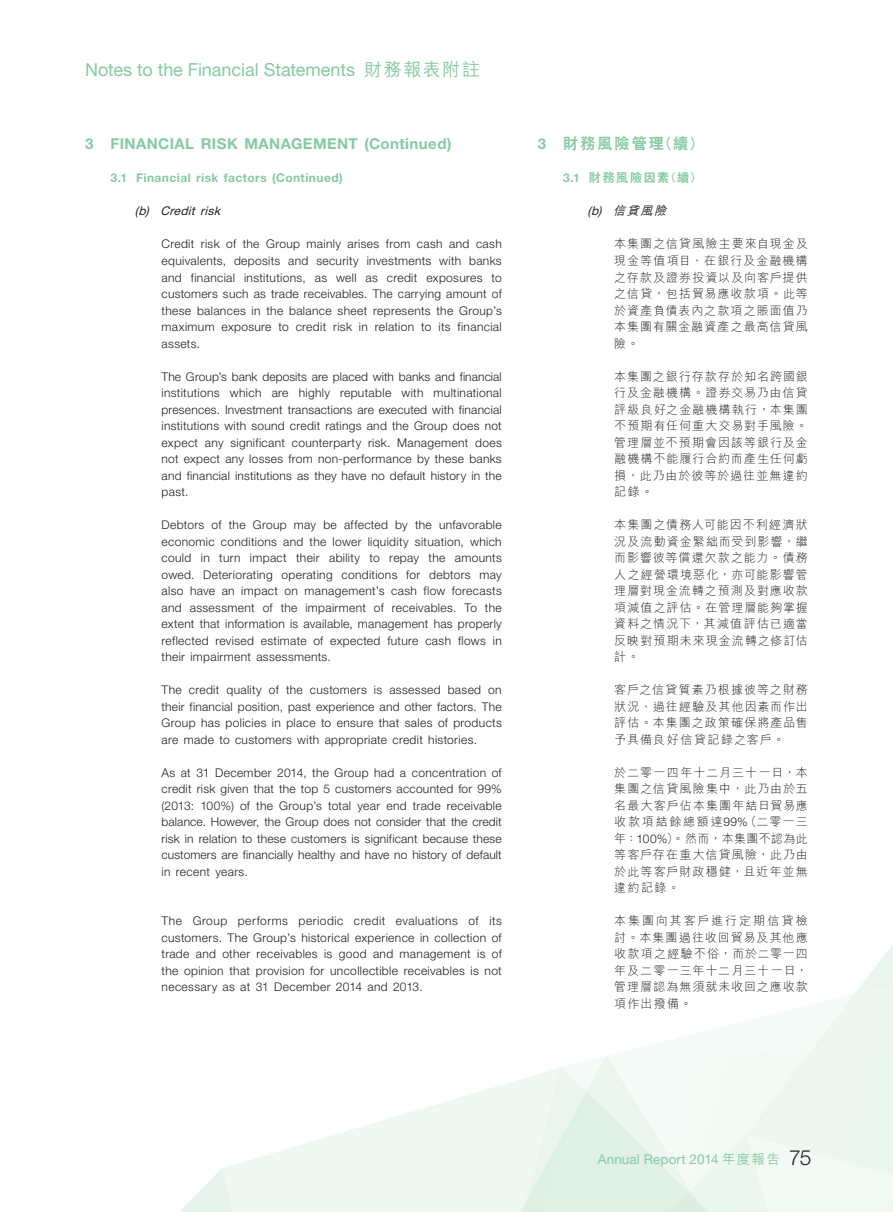
<style>
.page{position:relative;width:893px;height:1212px;background:#fff}
.page>*{position:absolute;margin:0;border:0;box-sizing:border-box;transform-origin:0 0}
.t1{font:18px "Helvetica Neue LT Std";letter-spacing:-.005em;color:#85cba1}
._17_H1__Note{font:700 15px "Helvetica Neue LT Std";letter-spacing:.03em;color:#85cba1}
._17_H1__Note-2{font:800 15px "C Hei 2 HK";letter-spacing:.14em;color:#85cba1}
.t2{font:13.5px "Helvetica Neue LT Std";letter-spacing:.01em;color:#85cba1}
._28_______P6__Note{font:300 12px/16.5px "Helvetica Neue LT Std";letter-spacing:.025em;color:#231f20;text-align:justify}
._28_______P6__Note-2{font:300 12px/16.5px "M Hei HK";letter-spacing:.085em;color:#231f20;text-align:justify}
._18___H2__Note{font:700 12px "Helvetica Neue LT Std";letter-spacing:.035em;color:#85cba1}
._19_____H3__Note{font:italic 12px "Helvetica Neue LT Std";color:#231f20}
._18___H2__Note-2{font:800 12px "C Hei 2 HK";letter-spacing:.14em;color:#85cba1}
._19_____H3__Note-2{font:italic 500 12px "M Hei HK";color:#231f20}
.s1{font-family:"M Hei HK";font-weight:500}
.s2{font-family:"Helvetica Neue LT Std";font-weight:700}
.s3{font-family:"Helvetica Neue LT Std";font-weight:400}
.s4{font-family:"Helvetica Neue LT Std"}
.s5{font-weight:300;font-size:21px;color:#231f20}
</style>
<div class="page">
<h1 class="t1" style="left:85px;top:59px;width:397px">Notes to the Financial Statements <span class="s1">財務報表附註</span></h1>
<p class="_17_H1__Note" style="left:85px;top:135px;width:368px">3 FINANCIAL RISK MANAGEMENT (Continued)</p>
<p class="_18___H2__Note" style="left:111px;top:171px;width:234px">3.1 Financial risk factors (Continued)</p>
<p class="_19_____H3__Note" style="left:135px;top:204px;width:90px">(b) Credit risk</p>
<p class="_28_______P6__Note" style="left:162px;top:236px;width:342px">Credit risk of the Group mainly arises from cash and cash equivalents, deposits and security investments with banks and financial institutions, as well as credit exposures to customers such as trade receivables. The carrying amount of these balances in the balance sheet represents the Group’s maximum exposure to credit risk in relation to its financial assets.</p>
<p class="_28_______P6__Note" style="left:162px;top:368px;width:342px">The Group’s bank deposits are placed with banks and financial institutions which are highly reputable with multinational presences. Investment transactions are executed with financial institutions with sound credit ratings and the Group does not expect any significant counterparty risk. Management does not expect any losses from non-performance by these banks and financial institutions as they have no default history in the past.</p>
<p class="_28_______P6__Note" style="left:162px;top:516px;width:342px">Debtors of the Group may be affected by the unfavorable economic conditions and the lower liquidity situation, which could in turn impact their ability to repay the amounts owed. Deteriorating operating conditions for debtors may also have an impact on management’s cash flow forecasts and assessment of the impairment of receivables. To the extent that information is available, management has properly reflected revised estimate of expected future cash flows in their impairment assessments.</p>
<p class="_28_______P6__Note" style="left:162px;top:681px;width:342px">The credit quality of the customers is assessed based on their financial position, past experience and other factors. The Group has policies in place to ensure that sales of products are made to customers with appropriate credit histories.</p>
<p class="_28_______P6__Note" style="left:162px;top:764px;width:342px">As at 31 December 2014, the Group had a concentration of credit risk given that the top 5 customers accounted for 99% (2013: 100%) of the Group’s total year end trade receivable balance. However, the Group does not consider that the credit risk in relation to these customers is significant because these customers are financially healthy and have no history of default in recent years.</p>
<p class="_28_______P6__Note" style="left:162px;top:912px;width:342px">The Group performs periodic credit evaluations of its customers. The Group’s historical experience in collection of trade and other receivables is good and management is of the opinion that provision for uncollectible receivables is not necessary as at 31 December 2014 and 2013.</p>
<p class="_17_H1__Note-2" style="left:538px;top:134px;width:167px"><span class="s2">3</span> 財務風險管理（續）</p>
<p class="_18___H2__Note-2" style="left:563px;top:170px;width:140px"><span class="s2">3.1</span> 財務風險因素（續）</p>
<p class="_19_____H3__Note-2" style="left:588px;top:202px;width:84px"><span class="s3">(b)</span> 信貸風險</p>
<p class="_28_______P6__Note-2" style="left:614px;top:235px;width:195px">本集團之信貸風險主要來自現金及現金等值項目、在銀行及金融機構之存款及證券投資以及向客戶提供之信貸，包括貿易應收款項。此等於資產負債表內之款項之賬面值乃本集團有關金融資產之最高信貸風險。</p>
<p class="_28_______P6__Note-2" style="left:614px;top:367px;width:195px">本集團之銀行存款存於知名跨國銀行及金融機構。證券交易乃由信貸評級良好之金融機構執行，本集團不預期有任何重大交易對手風險。管理層並不預期會因該等銀行及金融機構不能履行合約而產生任何虧損，此乃由於彼等於過往並無違約記錄。</p>
<p class="_28_______P6__Note-2" style="left:614px;top:516px;width:195px">本集團之債務人可能因不利經濟狀況及流動資金緊絀而受到影響，繼而影響彼等償還欠款之能力。債務人之經營環境惡化，亦可能影響管理層對現金流轉之預測及對應收款項減值之評估。在管理層能夠掌握資料之情況下，其減值評估已適當反映對預期未來現金流轉之修訂估計。</p>
<p class="_28_______P6__Note-2" style="left:614px;top:681px;width:195px">客戶之信貸質素乃根據彼等之財務狀況、過往經驗及其他因素而作出評估。本集團之政策確保將產品售予具備良好信貸記錄之客戶。</p>
<p class="_28_______P6__Note-2" style="left:614px;top:763px;width:195px">於二零一四年十二月三十一日，本集團之信貸風險集中，此乃由於五名最大客戶佔本集團年結日貿易應收款項結餘總額達<span class="s4">99%</span>（二零一三年：<span class="s4">100%</span>）。然而，本集團不認為此等客戶存在重大信貸風險，此乃由於此等客戶財政穩健，且近年並無違約記錄。</p>
<p class="_28_______P6__Note-2" style="left:614px;top:912px;width:195px">本集團向其客戶進行定期信貸檢討。本集團過往收回貿易及其他應收款項之經驗不俗，而於二零一四年及二零一三年十二月三十一日，管理層認為無須就未收回之應收款項作出撥備。</p>
<p class="t2" style="left:598px;top:1151px;width:215px">Annual Report 2014 <span class="s1">年度報告</span> <span class="s5">75</span></p>
</div>
